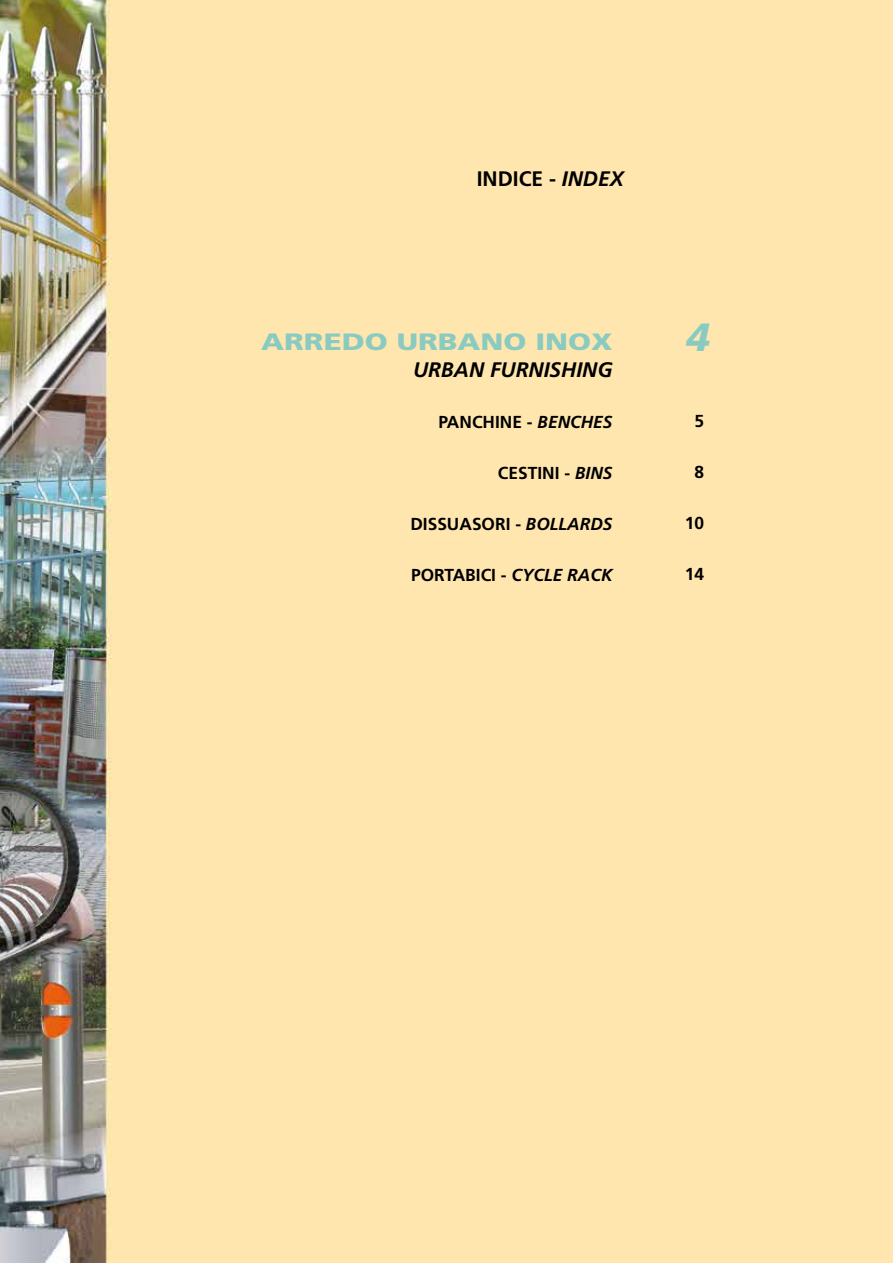
<style>
.page{position:relative;width:893px;height:1263px;background:#fff}
.page>*{position:absolute;margin:0;border:0;box-sizing:border-box;transform-origin:0 0}
.t1{font:italic 900 39.3px "Frutiger";color:#8acbc1}
.t2{font:900 23.7px "Frutiger";color:#8acbc1;scale:1.25 1}
.t3{font:italic 700 21px "Frutiger";color:#000}
.t4{font:700 21px "Frutiger";color:#000}
.t5{font:700 17.4px "Frutiger";color:#000}
.s1{font-style:italic}
</style>
<div class="page">
<img style="left:0;top:0;width:893px;height:1263px">
<p class="t4" style="left:477px;top:167px;width:149px">INDICE - <span class="s1">INDEX</span></p>
<h2 class="t2" style="left:261px;top:327px;width:282px">ARREDO URBANO INOX</h2>
<p class="t3" style="left:413px;top:357px;width:201px">URBAN FURNISHING</p>
<p class="t5" style="left:439px;top:411px;width:175px">PANCHINE - <span class="s1">BENCHES</span></p>
<p class="t5" style="left:498px;top:462px;width:116px">CESTINI - <span class="s1">BINS</span></p>
<p class="t5" style="left:410px;top:513px;width:204px">DISSUASORI - <span class="s1">BOLLARDS</span></p>
<p class="t5" style="left:411px;top:564px;width:203px">PORTABICI - <span class="s1">CYCLE RACK</span></p>
<h1 class="t1" style="left:686px;top:314px;width:26px">4</h1>
<p class="t5" style="left:694px;top:411px;width:11px">5</p>
<p class="t5" style="left:694px;top:462px;width:11px">8</p>
<p class="t5" style="left:685px;top:513px;width:21px">10</p>
<p class="t5" style="left:685px;top:564px;width:21px">14</p>
</div>
